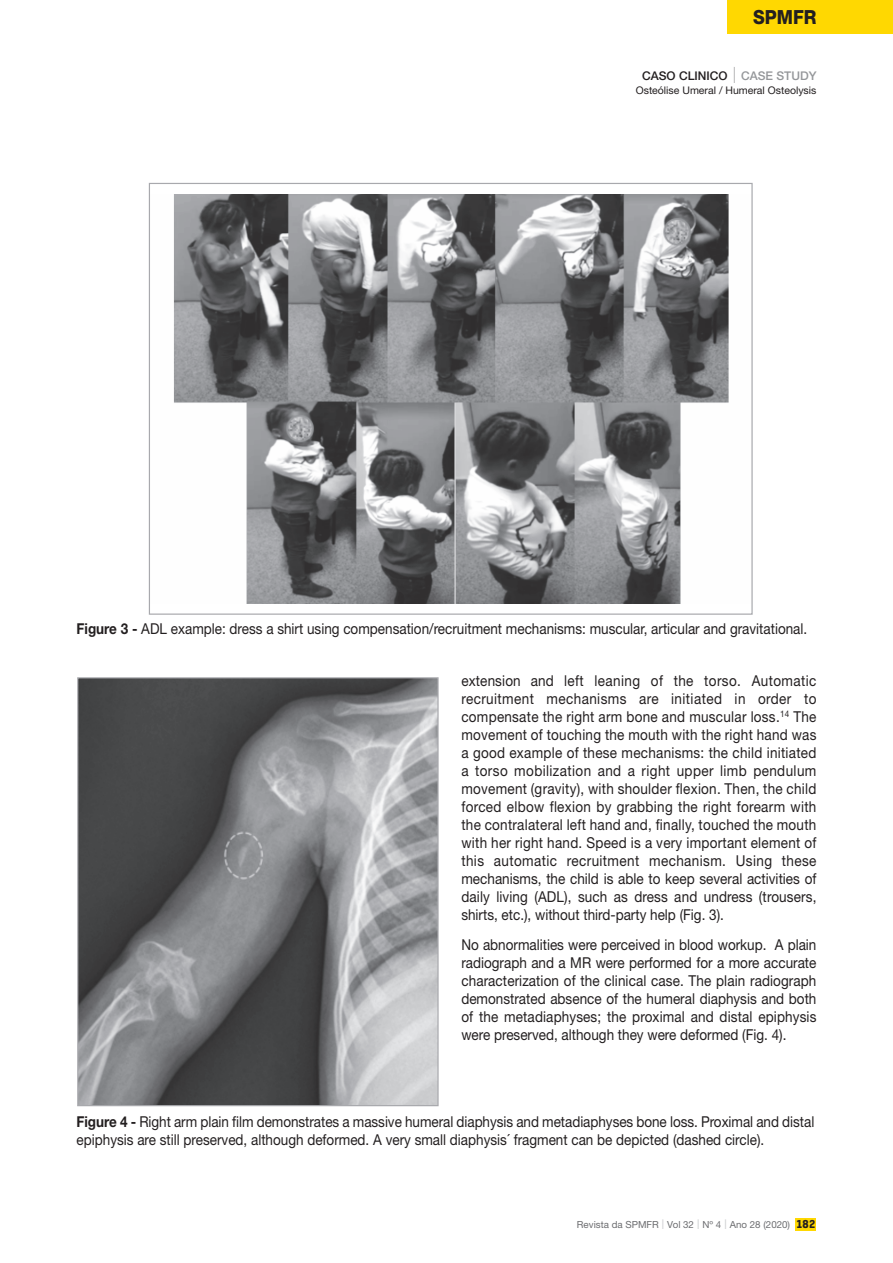
<style>
.page{position:relative;width:893px;height:1263px;background:#fff}
.page>*{position:absolute;margin:0;border:0;box-sizing:border-box;transform-origin:0 0}
.t1{font:800 19.5px "Helvetica Neue LT Std";color:#231f20;scale:.9 1}
.t2{font:15px/18px "Helvetica Neue LT Std";color:#231f20;text-align:justify;scale:.9 1}
.t3{font:500 12px "Helvetica Neue LT Std";color:#231f20}
.t4{font:10.5px "Helvetica Neue LT Std";color:#231f20}
.t5{font:9.75px "Helvetica Neue LT Std";color:#6c6d70}
.s1{font-weight:200;font-stretch:condensed;font-size:22.5px;color:#6c6d70}
.s2{color:#95979a}
.s3{font-weight:700}
.s4{font-weight:300;font-size:13.5px;color:#d1d2d4}
.s5{font-family:"Kelson";font-weight:700;font-size:10.5px;color:#231f20}
</style>
<div class="page">
<div style="left:727px;top:0;width:166px;height:34px;background:#ffd801"></div>
<div style="left:795px;top:1217px;width:21px;height:13px;background:#ffd801"></div>
<img style="left:79px;top:679px;width:358px;height:425px">
<div style="left:77px;top:677px;width:362px;height:429px;border:1px solid #a8a9ad"></div>
<img style="left:173px;top:194px;width:556px;height:409px">
<h1 class="t1" style="left:753px;top:10px;width:72px">SPMFR</h1>
<p class="t3" style="left:642px;top:71px;width:176px">CASO CLINICO <span class="s1">I</span> <span class="s2">CASE STUDY</span></p>
<p class="t4" style="left:636px;top:87px;width:182px">Osteólise Umeral / Humeral Osteolysis</p>
<p class="t2" style="left:77px;top:621px;width:813px"><span class="s3">Figure 3 -</span> ADL example: dress a shirt using compensation/recruitment mechanisms: muscular, articular and gravitational.</p>
<p class="t2" style="left:461px;top:673px;width:396px">extension and left leaning of the torso. Automatic recruitment mechanisms are initiated in order to compensate the right arm bone and muscular loss.<sup>14</sup> The movement of touching the mouth with the right hand was a good example of these mechanisms: the child initiated a torso mobilization and a right upper limb pendulum movement (gravity), with shoulder flexion. Then, the child forced elbow flexion by grabbing the right forearm with the contralateral left hand and, finally, touched the mouth with her right hand. Speed is a very important element of this automatic recruitment mechanism. Using these mechanisms, the child is able to keep several activities of daily living (ADL), such as dress and undress (trousers, shirts, etc.), without third-party help (Fig. 3).</p>
<p class="t2" style="left:461px;top:937px;width:396px">No abnormalities were perceived in blood workup. A plain radiograph and a MR were performed for a more accurate characterization of the clinical case. The plain radiograph demonstrated absence of the humeral diaphysis and both of the metadiaphyses; the proximal and distal epiphysis were preserved, although they were deformed (Fig. 4).</p>
<p class="t2" style="left:77px;top:1114px;width:821px"><span class="s3">Figure 4 -</span> Right arm plain film demonstrates a massive humeral diaphysis and metadiaphyses bone loss. Proximal and distal epiphysis are still preserved, although deformed. A very small diaphysis´ fragment can be depicted (dashed circle).</p>
<p class="t5" style="left:577px;top:1220px;width:240px">Revista da SPMFR <span class="s4">I</span> Vol 32 <span class="s4">I</span> Nº 4 <span class="s4">I</span> Ano 28 (2020) <span class="s5">182</span></p>
</div>
